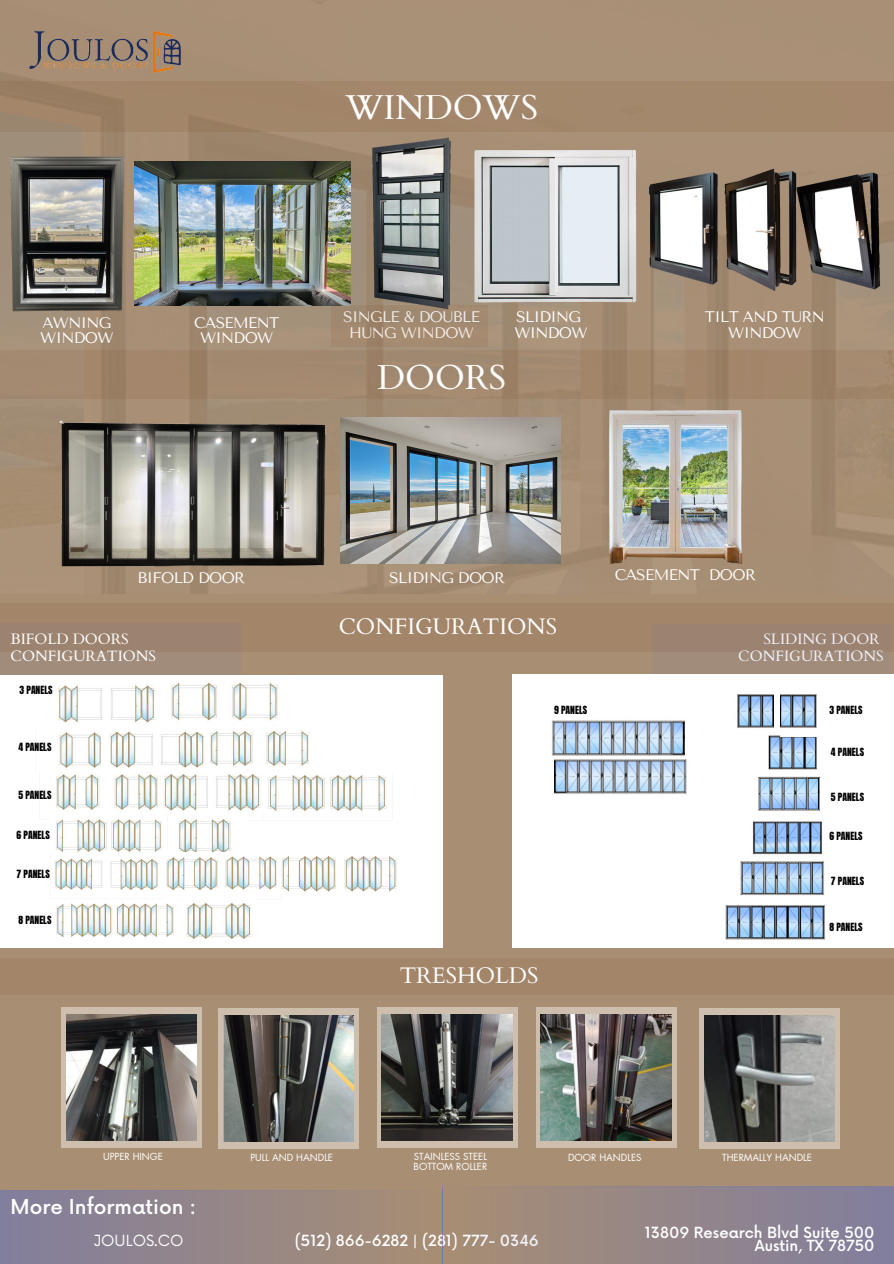
<style>
.page{position:relative;width:894px;height:1264px;background:#fff}
.page>*{position:absolute;margin:0;border:0;box-sizing:border-box;transform-origin:0 0}
.t1{font:34.5px "Cardo";color:#fff}
.t2{font:22.5px "Cardo";color:#fff}
.t3{font:500 20.1px "Now";color:#fff}
.t4{font:15.3px "Tenor Sans";letter-spacing:-.04em;color:#fff}
.t5{font:500 15px "Now";color:#fff}
.t6{font:15px "Cardo";color:#fff}
.t7{font:15px "Now";color:#fff}
.t8{font:9.6px "Anton";color:#000}
.t9{font:9.6px "Futura LT Pro";color:#fff}
</style>
<div class="page">
<div style="left:0;top:0;width:893px;height:1263px;background:#a88e73"></div>
<div style="left:0;top:1190px;width:442px;height:73px;background:linear-gradient(to right,#827e9d,#a78d73)"></div>
<img style="left:29px;top:31px;width:152px;height:42px">
<img style="left:10px;top:144px;width:185px;height:179px">
<img style="left:134px;top:162px;width:216px;height:144px">
<img style="left:469px;top:150px;width:168px;height:173px">
<img style="left:354px;top:137px;width:115px;height:168px">
<img style="left:648px;top:172px;width:68px;height:123px">
<img style="left:716px;top:168px;width:75px;height:128px">
<img style="left:791px;top:170px;width:102px;height:130px">
<img style="left:588px;top:398px;width:154px;height:166px">
<div style="left:0;top:81px;width:893px;height:51px;background:#a4876c"></div>
<div style="left:331px;top:305px;width:156px;height:42px;background:#a28970"></div>
<img style="left:341px;top:417px;width:219px;height:146px">
<img style="left:49px;top:412px;width:292px;height:165px">
<div style="left:0;top:349px;width:893px;height:49px;background:#a3886f"></div>
<div style="left:0;top:623px;width:241px;height:51px;background:#a18b7a"></div>
<div style="left:0;top:603px;width:893px;height:49px;background:#a38569"></div>
<div style="left:0;top:676px;width:442px;height:272px;background:#fff"></div>
<img style="left:58px;top:685px;width:97px;height:38px">
<img style="left:171px;top:683px;width:107px;height:38px">
<img style="left:59px;top:732px;width:42px;height:36px">
<img style="left:109px;top:731px;width:95px;height:37px">
<img style="left:210px;top:731px;width:99px;height:36px">
<img style="left:39px;top:774px;width:119px;height:46px">
<img style="left:163px;top:774px;width:97px;height:37px">
<img style="left:268px;top:775px;width:118px;height:37px">
<img style="left:50px;top:814px;width:112px;height:38px">
<img style="left:178px;top:819px;width:53px;height:33px">
<img style="left:54px;top:858px;width:104px;height:32px">
<img style="left:166px;top:856px;width:116px;height:34px">
<img style="left:282px;top:856px;width:115px;height:36px">
<img style="left:56px;top:903px;width:118px;height:34px">
<img style="left:186px;top:902px;width:65px;height:38px">
<div style="left:652px;top:624px;width:239px;height:52px;background:#9c8371"></div>
<div style="left:512px;top:674px;width:381px;height:274px;background:#fff"></div>
<img style="left:737px;top:694px;width:36px;height:34px">
<img style="left:768px;top:735px;width:49px;height:35px">
<img style="left:779px;top:694px;width:38px;height:42px">
<img style="left:758px;top:776px;width:62px;height:35px">
<img style="left:752px;top:821px;width:71px;height:34px">
<img style="left:740px;top:861px;width:84px;height:34px">
<img style="left:725px;top:905px;width:100px;height:35px">
<img style="left:551px;top:720px;width:133px;height:36px">
<img style="left:554px;top:759px;width:133px;height:35px">
<div style="left:0;top:958px;width:893px;height:36px;background:#a38569"></div>
<div style="left:61px;top:1007px;width:141px;height:140px;background:#cdbeae"></div>
<img style="left:66px;top:1014px;width:131px;height:126px">
<div style="left:442px;top:1186px;width:451px;height:77px;background:linear-gradient(to right,#a78d73,#817e9e)"></div>
<div style="left:218px;top:1008px;width:141px;height:140px;background:#cdbeae"></div>
<img style="left:223px;top:1015px;width:131px;height:126px">
<svg style="left:377px;top:1007px;width:140px;height:140px;background:#bfb2a4"></svg>
<img style="left:382px;top:1014px;width:130px;height:126px">
<svg style="left:536px;top:1007px;width:140px;height:140px;background:#c2b5a5"></svg>
<img style="left:540px;top:1014px;width:131px;height:126px">
<svg style="left:699px;top:1008px;width:140px;height:140px;background:#c7b9ab"></svg>
<img style="left:703px;top:1015px;width:131px;height:126px">
<p class="t1" style="left:345px;top:85px;width:194px">WINDOWS</p>
<p class="t4" style="left:42px;top:313px;width:70px">AWNING</p>
<p class="t4" style="left:40px;top:329px;width:75px">WINDOW</p>
<p class="t4" style="left:194px;top:313px;width:87px">CASEMENT</p>
<p class="t4" style="left:200px;top:329px;width:75px">WINDOW</p>
<p class="t4" style="left:343px;top:308px;width:138px">SINGLE &amp; DOUBLE</p>
<p class="t4" style="left:349px;top:324px;width:126px">HUNG WINDOW</p>
<p class="t4" style="left:516px;top:308px;width:66px">SLIDING</p>
<p class="t4" style="left:514px;top:324px;width:75px">WINDOW</p>
<p class="t1" style="left:377px;top:355px;width:130px">DOORS</p>
<p class="t4" style="left:704px;top:308px;width:121px">TILT AND TURN</p>
<p class="t4" style="left:728px;top:324px;width:75px">WINDOW</p>
<p class="t4" style="left:137px;top:569px;width:109px">BIFOLD DOOR</p>
<p class="t4" style="left:389px;top:569px;width:117px">SLIDING DOOR</p>
<p class="t4" style="left:614px;top:566px;width:143px">CASEMENT DOOR</p>
<p class="t6" style="left:11px;top:629px;width:120px">BIFOLD DOORS</p>
<p class="t6" style="left:11px;top:646px;width:147px">CONFIGURATIONS</p>
<p class="t8" style="left:19px;top:683px;width:35px">3 PANELS</p>
<p class="t8" style="left:18px;top:740px;width:35px">4 PANELS</p>
<p class="t8" style="left:18px;top:788px;width:35px">5 PANELS</p>
<p class="t8" style="left:17px;top:828px;width:35px">6 PANELS</p>
<p class="t8" style="left:17px;top:866px;width:35px">7 PANELS</p>
<p class="t8" style="left:18px;top:912px;width:35px">8 PANELS</p>
<p class="t2" style="left:338px;top:611px;width:220px">CONFIGURATIONS</p>
<p class="t8" style="left:554px;top:702px;width:35px">9 PANELS</p>
<p class="t2" style="left:399px;top:960px;width:140px">TRESHOLDS</p>
<p class="t6" style="left:763px;top:629px;width:118px">SLIDING DOOR</p>
<p class="t6" style="left:738px;top:646px;width:147px">CONFIGURATIONS</p>
<p class="t8" style="left:829px;top:703px;width:35px">3 PANELS</p>
<p class="t8" style="left:830px;top:744px;width:35px">4 PANELS</p>
<p class="t8" style="left:830px;top:790px;width:35px">5 PANELS</p>
<p class="t8" style="left:829px;top:828px;width:35px">6 PANELS</p>
<p class="t8" style="left:830px;top:874px;width:35px">7 PANELS</p>
<p class="t8" style="left:829px;top:920px;width:35px">8 PANELS</p>
<p class="t9" style="left:103px;top:1151px;width:61px">UPPER HINGE</p>
<p class="t9" style="left:250px;top:1152px;width:84px">PULL AND HANDLE</p>
<p class="t9" style="left:414px;top:1151px;width:75px">STAINLESS STEEL</p>
<p class="t9" style="left:413px;top:1162px;width:75px">BOTTOM ROLLER</p>
<p class="t3" style="left:11px;top:1196px;width:187px">More Information :</p>
<p class="t7" style="left:94px;top:1232px;width:91px">JOULOS.CO</p>
<p class="t5" style="left:295px;top:1232px;width:245px">(512) 866-6282 | (281) 777- 0346</p>
<p class="t9" style="left:568px;top:1152px;width:75px">DOOR HANDLES</p>
<p class="t9" style="left:722px;top:1152px;width:91px">THERMALLY HANDLE</p>
<p class="t5" style="left:644px;top:1224px;width:231px">13809 Research Blvd Suite 500</p>
<p class="t5" style="left:754px;top:1237px;width:121px">Austin, TX 78750</p>
</div>
